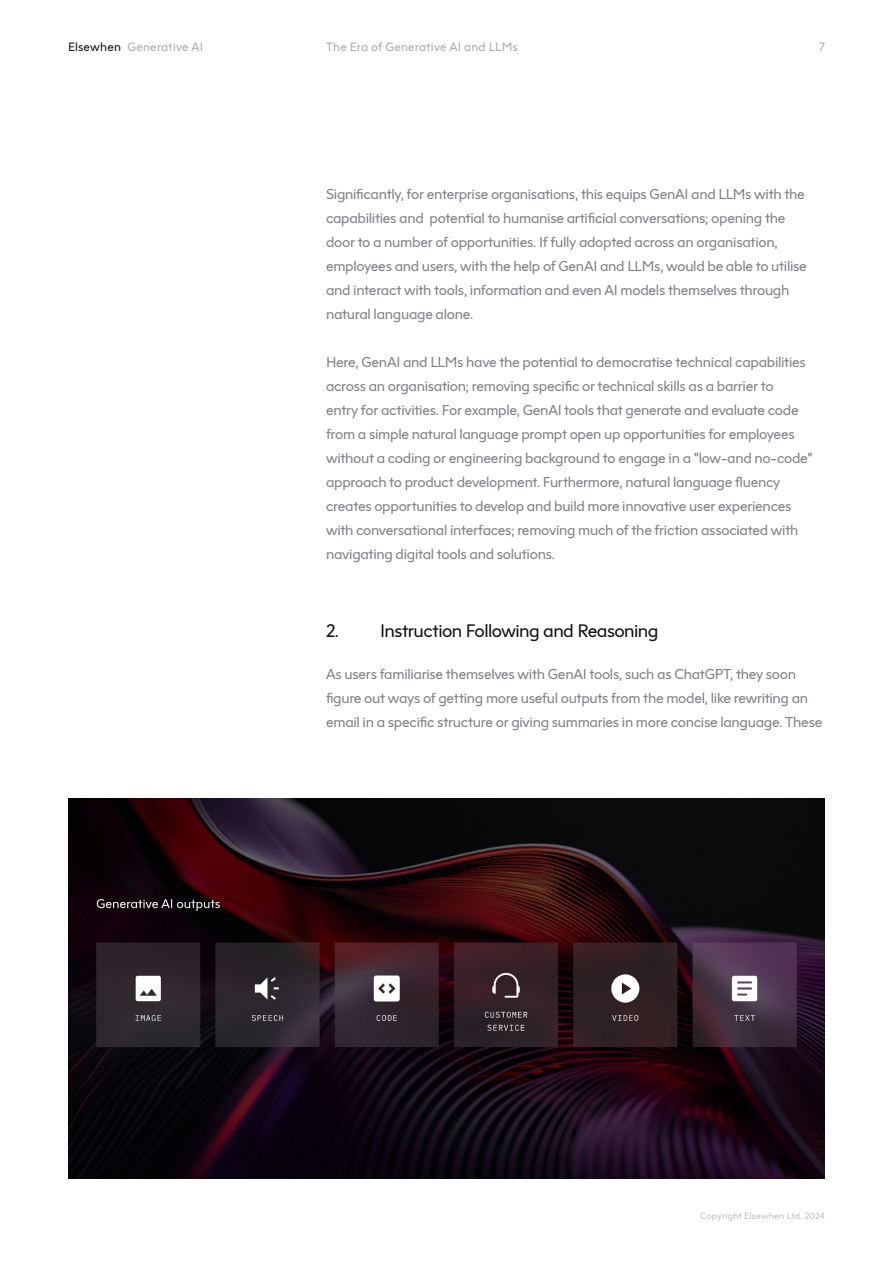
<style>
.page{position:relative;width:893px;height:1263px;background:#fff}
.page>*{position:absolute;margin:0;border:0;box-sizing:border-box;transform-origin:0 0}
.t1{font:18px "F37 Jagger";letter-spacing:-.035em;color:#161314}
.t2{font:14.25px/24px "F37 Jagger";letter-spacing:-.02em;color:#7e8287}
.t3{font:12px "F37 Jagger";letter-spacing:.015em;color:#a9abaf}
.t4{font:9px "F37 Jagger";letter-spacing:.02em;color:#bfbfbf}
.s1{color:#161314}
</style>
<div class="page">
<img style="left:68px;top:799px;width:757px;height:379px">
<p class="t3" style="left:326px;top:40px;width:193px">The Era of Generative AI and LLMs</p>
<p class="t3" style="left:68px;top:40px;width:137px"><span class="s1">Elsewhen</span> Generative AI</p>
<p class="t3" style="left:819px;top:40px;width:7px">7</p>
<p class="t2" style="left:326px;top:182px;width:482px">Significantly, for enterprise organisations, this equips GenAI and LLMs with the capabilities and potential to humanise artificial conversations; opening the door to a number of opportunities. If fully adopted across an organisation, employees and users, with the help of GenAI and LLMs, would be able to utilise and interact with tools, information and even AI models themselves through natural language alone.</p>
<p class="t2" style="left:326px;top:350px;width:488px">Here, GenAI and LLMs have the potential to democratise technical capabilities across an organisation; removing specific or technical skills as a barrier to<br>entry for activities. For example, GenAI tools that generate and evaluate code from a simple natural language prompt open up opportunities for employees without a coding or engineering background to engage in a “low-and no-code” approach to product development. Furthermore, natural language fluency creates opportunities to develop and build more innovative user experiences with conversational interfaces; removing much of the friction associated with navigating digital tools and solutions.</p>
<p class="t1" style="left:326px;top:620px;width:334px">2. Instruction Following and Reasoning</p>
<p class="t2" style="left:326px;top:662px;width:498px">As users familiarise themselves with GenAI tools, such as ChatGPT, they soon figure out ways of getting more useful outputs from the model, like rewriting an email in a specific structure or giving summaries in more concise language. These</p>
<p class="t4" style="left:700px;top:1210px;width:126px">Copyright Elsewhen Ltd. 2024</p>
</div>
